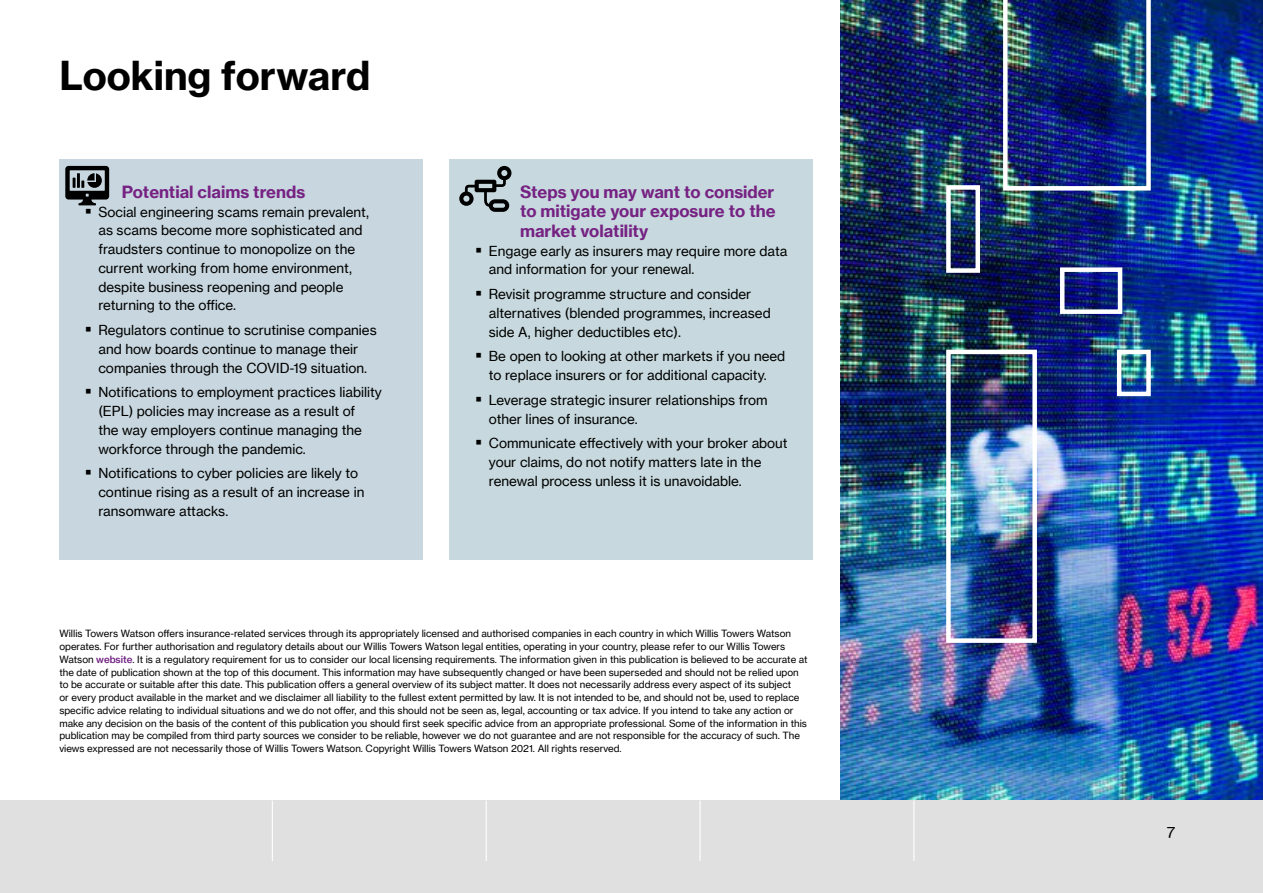
<style>
.page{position:relative;width:1263px;height:893px;background:#fff}
.page>*{position:absolute;margin:0;border:0;box-sizing:border-box;transform-origin:0 0}
.t1{font:39px "N Haas Grotesk TX Pro 75 Bd";color:#000}
.t2{font:16.5px/19.5px "N Haas Grotesk TX Pro 75 Bd";color:#762283;text-align:justify}
.t3{font:15.3px "N Haas Grotesk TX Pro 55 Rg";color:#000}
.t4{font:13.5px/18.8px "N Haas Grotesk TX Pro 55 Rg";color:#000}
.t5{font:9.75px/12.8px "N Haas Grotesk TX Pro 55 Rg";color:#000}
.s1{font-family:"N Haas Grotesk TX Pro 65 Md";color:#702082}
</style>
<div class="page">
<div style="left:0;top:800px;width:1263px;height:93px;background:#e0e0e1"></div>
<div style="left:450px;top:160px;width:363px;height:400px;background:#c7d9de"></div>
<div style="left:59px;top:160px;width:364px;height:400px;background:#c8d7df"></div>
<img style="left:840px;top:0;width:423px;height:799px">
<img style="left:1003px;top:0;width:148px;height:191px">
<div style="left:1060px;top:267px;width:62px;height:47px;border:4px solid #fff"></div>
<div style="left:946px;top:185px;width:34px;height:88px;border:4px solid #fff"></div>
<div style="left:946px;top:350px;width:91px;height:293px;border:4px solid #fff"></div>
<div style="left:1117px;top:350px;width:34px;height:46px;border:4px solid #fff"></div>
<svg style="left:459px;top:166px;width:52px;height:46px"></svg>
<hr style="left:272px;top:801px;width:1px;height:60px;background:#fff">
<hr style="left:486px;top:801px;width:1px;height:60px;background:#fff">
<hr style="left:699px;top:801px;width:2px;height:60px;background:#fff">
<hr style="left:913px;top:801px;width:1px;height:60px;background:#fff">
<svg style="left:65px;top:166px;width:44px;height:40px"></svg>
<h1 class="t1" style="left:59px;top:51px;width:312px">Looking forward</h1>
<h2 class="t2" style="left:122px;top:182px;width:185px">Potential claims trends</h2>
<h3 class="t4" style="left:98px;top:202px;width:272px">Social engineering scams remain prevalent, as scams become more sophisticated and fraudsters continue to monopolize on the current working from home environment, despite business reopening and people returning to the office.</h3>
<h3 class="t4" style="left:98px;top:321px;width:280px">Regulators continue to scrutinise companies and how boards continue to manage their companies through the COVID-19 situation.</h3>
<h3 class="t4" style="left:98px;top:383px;width:285px">Notifications to employment practices liability (EPL) policies may increase as a result of<br>the way employers continue managing the workforce through the pandemic.</h3>
<h3 class="t4" style="left:98px;top:464px;width:267px">Notifications to cyber policies are likely to continue rising as a result of an increase in ransomware attacks.</h3>
<h2 class="t2" style="left:520px;top:182px;width:257px">Steps you may want to consider to mitigate your exposure to the market volatility</h2>
<h3 class="t4" style="left:489px;top:241px;width:300px">Engage early as insurers may require more data and information for your renewal.</h3>
<h3 class="t4" style="left:489px;top:285px;width:283px">Revisit programme structure and consider alternatives (blended programmes, increased side A, higher deductibles etc).</h3>
<h3 class="t4" style="left:489px;top:347px;width:298px">Be open to looking at other markets if you need to replace insurers or for additional capacity.</h3>
<h3 class="t4" style="left:489px;top:391px;width:280px">Leverage strategic insurer relationships from other lines of insurance.</h3>
<h3 class="t4" style="left:489px;top:434px;width:300px">Communicate effectively with your broker about your claims, do not notify matters late in the renewal process unless it is unavoidable.</h3>
<p class="t5" style="left:59px;top:627px;width:750px">Willis Towers Watson offers insurance-related services through its appropriately licensed and authorised companies in each country in which Willis Towers Watson operates. For further authorisation and regulatory details about our Willis Towers Watson legal entities, operating in your country, please refer to our Willis Towers Watson <span class="s1">website</span>. It is a regulatory requirement for us to consider our local licensing requirements. The information given in this publication is believed to be accurate at the date of publication shown at the top of this document. This information may have subsequently changed or have been superseded and should not be relied upon to be accurate or suitable after this date. This publication offers a general overview of its subject matter. It does not necessarily address every aspect of its subject<br>or every product available in the market and we disclaimer all liability to the fullest extent permitted by law. It is not intended to be, and should not be, used to replace specific advice relating to individual situations and we do not offer, and this should not be seen as, legal, accounting or tax advice. If you intend to take any action or make any decision on the basis of the content of this publication you should first seek specific advice from an appropriate professional. Some of the information in this publication may be compiled from third party sources we consider to be reliable, however we do not guarantee and are not responsible for the accuracy of such. The views expressed are not necessarily those of Willis Towers Watson. Copyright Willis Towers Watson 2021. All rights reserved.</p>
<h3 class="t3" style="left:1167px;top:823px;width:10px">7</h3>
</div>
